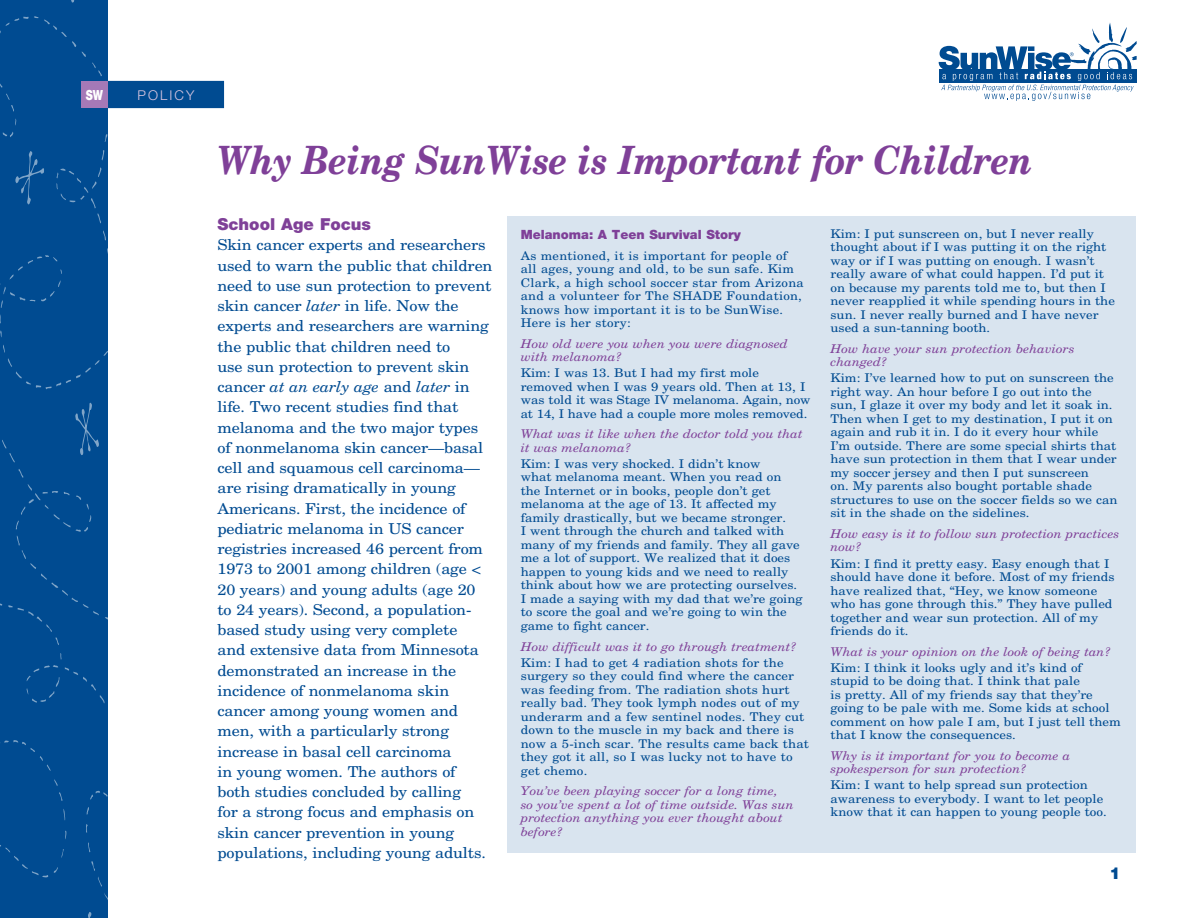
<style>
.page{position:relative;width:1188px;height:918px;background:#fff}
.page>*{position:absolute;margin:0;border:0;box-sizing:border-box;transform-origin:0 0}
.t1{font:italic 700 39px "New Century Schlbk";letter-spacing:-.01em;color:#7f4098;scale:.9 1}
.BodyTitle__no_space{font:900 16.5px "Helvetica Neue";color:#7f4098}
.t2{font:900 16.5px "Helvetica Neue";color:#004b91}
.BodyCopy_Teacher__10{font:15px/20.2px "New Century Schlbk";letter-spacing:-.01em;color:#004b91;scale:1.08 1}
.t3{font:900 13.95px "Helvetica Neue";color:#fff;scale:.76 1}
.t4{font:300 13.5px "Helvetica Neue";letter-spacing:.15em;color:#d9c6e0}
.BodyTitle{font:900 12.75px "Helvetica Neue";color:#7f4098}
.BodyCopy__10_14_110H{font:12px/13.5px "New Century Schlbk";color:#004b91;scale:1.1 1}
.box_question{font:italic 12px/13.5px "New Century Schlbk";color:#7f4098;scale:1.1 1}
.BodyCopy__10_14_110H-2{font:12px/13.5px "New Century Schlbk";letter-spacing:.02em;color:#004b91;scale:1.08 1}
.BodyCopy__10_14_110H-3{font:italic 12px/13.5px "New Century Schlbk";color:#7f4098;scale:1.1 1}
.s1{font-style:italic}
</style>
<div class="page">
<div style="left:0;top:0;width:108px;height:918px;background:#004b91"></div>
<div style="left:108px;top:81px;width:116px;height:27px;background:#004b91"></div>
<div style="left:81px;top:81px;width:27px;height:27px;background:#a579b7"></div>
<svg style="left:939px;top:23px;width:198px;height:78px"></svg>
<div style="left:507px;top:216px;width:629px;height:637px;background:#d9e4ef"></div>
<p class="t3" style="left:86px;top:87px;width:24px">SW</p>
<p class="t4" style="left:138px;top:87px;width:58px">Policy</p>
<p class="t1" style="left:218px;top:135px;width:908px">Why Being SunWise is Important for Children</p>
<p class="BodyTitle__no_space" style="left:218px;top:214px;width:155px">School Age Focus</p>
<p class="BodyCopy_Teacher__10" style="left:218px;top:236px;width:256px">Skin cancer experts and researchers used to warn the public that children need to use sun protection to prevent skin cancer <span class="s1">later</span> in life. Now the experts and researchers are warning the public that children need to<br>use sun protection to prevent skin cancer <span class="s1">at an early age</span> and <span class="s1">later</span> in life. Two recent studies find that melanoma and the two major types of nonmelanoma skin cancer—basal cell and squamous cell carcinoma— are rising dramatically in young Americans. First, the incidence of pediatric melanoma in US cancer registries increased 46 percent from 1973 to 2001 among children (age &lt; 20 years) and young adults (age 20 to 24 years). Second, a population&shy;based study using very complete<br>and extensive data from Minnesota demonstrated an increase in the incidence of nonmelanoma skin cancer among young women and men, with a particularly strong increase in basal cell carcinoma<br>in young women. The authors of<br>both studies concluded by calling<br>for a strong focus and emphasis on skin cancer prevention in young populations, including young adults.</p>
<p class="BodyTitle" style="left:521px;top:227px;width:222px">Melanoma: A Teen Survival Story</p>
<p class="BodyCopy__10_14_110H-2" style="left:521px;top:250px;width:264px">As mentioned, it is important for people of all ages, young and old, to be sun safe. Kim Clark, a high school soccer star from Arizona and a volunteer for The SHADE Foundation, knows how important it is to be SunWise.<br>Here is her story:</p>
<p class="BodyCopy__10_14_110H-3" style="left:521px;top:336px;width:244px">How old were you when you were diagnosed with melanoma?</p>
<p class="BodyCopy__10_14_110H" style="left:521px;top:367px;width:265px">Kim: I was 13. But I had my first mole removed when I was 9 years old. Then at 13, I was told it was Stage IV melanoma. Again, now at 14, I have had a couple more moles removed.</p>
<p class="box_question" style="left:521px;top:427px;width:258px">What was it like when the doctor told you that it was melanoma?</p>
<p class="BodyCopy__10_14_110H" style="left:521px;top:458px;width:258px">Kim: I was very shocked. I didn’t know<br>what melanoma meant. When you read on the Internet or in books, people don’t get melanoma at the age of 13. It affected my family drastically, but we became stronger.<br>I went through the church and talked with many of my friends and family. They all gave me a lot of support. We realized that it does happen to young kids and we need to really think about how we are protecting ourselves.<br>I made a saying with my dad that we’re going to score the goal and we’re going to win the game to fight cancer.</p>
<p class="box_question" style="left:521px;top:639px;width:252px">How difficult was it to go through treatment?</p>
<p class="BodyCopy__10_14_110H" style="left:521px;top:657px;width:264px">Kim: I had to get 4 radiation shots for the surgery so they could find where the cancer was feeding from. The radiation shots hurt really bad. They took lymph nodes out of my underarm and a few sentinel nodes. They cut down to the muscle in my back and there is now a 5-inch scar. The results came back that they got it all, so I was lucky not to have to get chemo.</p>
<p class="box_question" style="left:521px;top:784px;width:250px">You’ve been playing soccer for a long time,<br>so you’ve spent a lot of time outside. Was sun protection anything you ever thought about before?</p>
<p class="BodyCopy__10_14_110H" style="left:831px;top:228px;width:260px">Kim: I put sunscreen on, but I never really thought about if I was putting it on the right way or if I was putting on enough. I wasn’t really aware of what could happen. I’d put it on because my parents told me to, but then I never reapplied it while spending hours in the sun. I never really burned and I have never used a sun-tanning booth.</p>
<p class="box_question" style="left:831px;top:341px;width:223px">How have your sun protection behaviors changed?</p>
<p class="BodyCopy__10_14_110H" style="left:831px;top:373px;width:262px">Kim: I’ve learned how to put on sunscreen the right way. An hour before I go out into the sun, I glaze it over my body and let it soak in.<br>Then when I get to my destination, I put it on again and rub it in. I do it every hour while I’m outside. There are some special shirts that have sun protection in them that I wear under my soccer jersey and then I put sunscreen<br>on. My parents also bought portable shade structures to use on the soccer fields so we can sit in the shade on the sidelines.</p>
<p class="box_question" style="left:831px;top:527px;width:264px">How easy is it to follow sun protection practices now?</p>
<p class="BodyCopy__10_14_110H" style="left:831px;top:558px;width:260px">Kim: I find it pretty easy. Easy enough that I should have done it before. Most of my friends have realized that, “Hey, we know someone who has gone through this.” They have pulled together and wear sun protection. All of my friends do it.</p>
<p class="box_question" style="left:831px;top:644px;width:256px">What is your opinion on the look of being tan?</p>
<p class="BodyCopy__10_14_110H" style="left:831px;top:662px;width:265px">Kim: I think it looks ugly and it’s kind of stupid to be doing that. I think that pale<br>is pretty. All of my friends say that they’re going to be pale with me. Some kids at school comment on how pale I am, but I just tell them that I know the consequences.</p>
<p class="box_question" style="left:831px;top:749px;width:220px">Why is it important for you to become a spokesperson for sun protection?</p>
<p class="BodyCopy__10_14_110H" style="left:831px;top:780px;width:253px">Kim: I want to help spread sun protection awareness to everybody. I want to let people know that it can happen to young people too.</p>
<h2 class="t2" style="left:1110px;top:864px;width:13px">1</h2>
</div>
